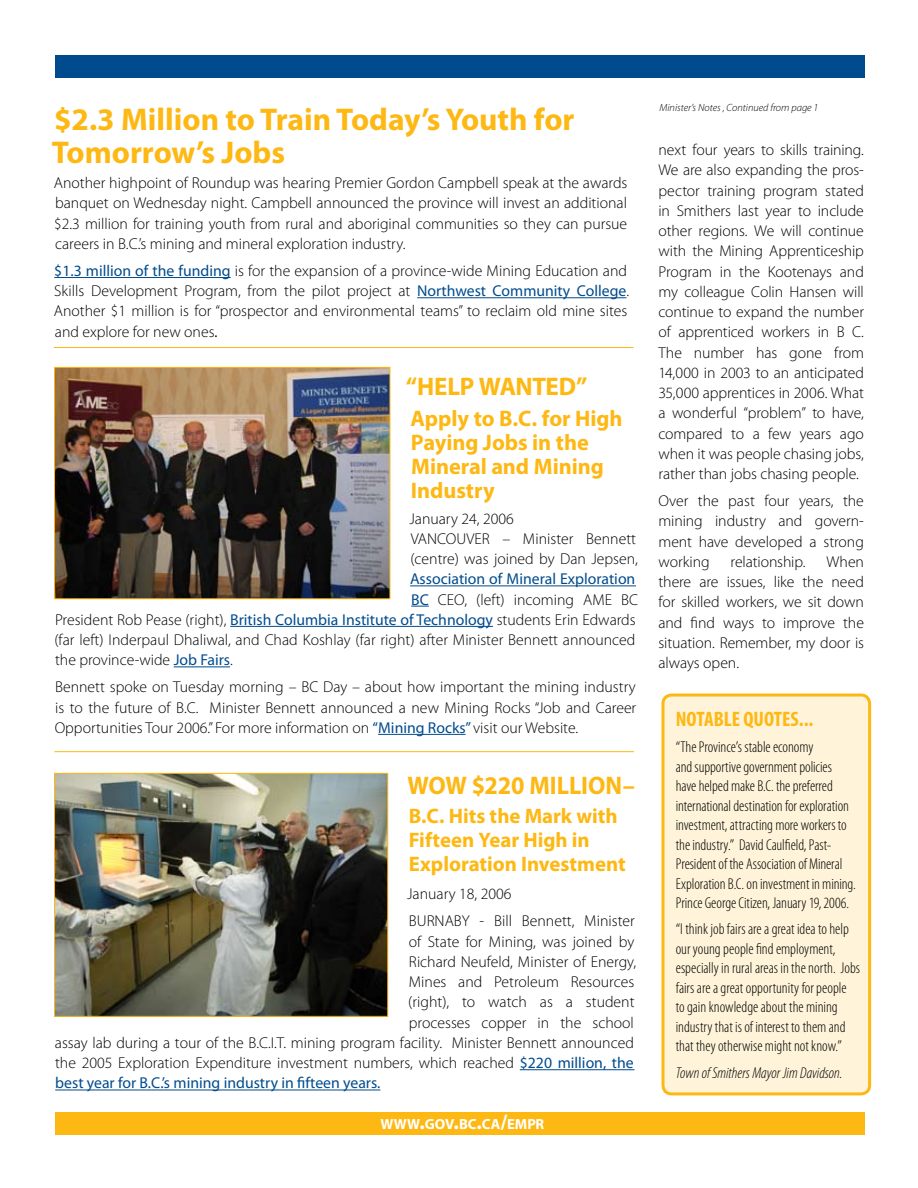
<style>
.page{position:relative;width:918px;height:1188px;background:#fff}
.page>*{position:absolute;margin:0;border:0;box-sizing:border-box;transform-origin:0 0}
.t1{font:700 31.5px/33px "Myriad Pro";color:#fdb813}
.t2{font:700 25.5px "Myriad Pro";letter-spacing:-.01em;color:#fdb813;scale:.95 1}
.t3{font:700 25.5px "Myriad Pro";letter-spacing:-.01em;color:#fdb813}
.t4{font:700 22.5px/24px "Myriad Pro";color:#fdb813}
.t5{font:700 21px/24px "Myriad Pro";color:#fdb813}
.t6{font:700 condensed 21px "Myriad Pro";color:#fdb813}
.t7{font:300 15.75px/20.2px "Myriad Pro";color:#000;text-align:justify}
.t8{font:300 condensed 15.75px/19.5px "Myriad Pro";letter-spacing:-.005em;color:#000}
.t9{font:15.75px "Myriad Pro";color:#004b8d}
.t10{font:italic 300 condensed 15.75px "Myriad Pro";letter-spacing:-.005em;color:#000}
.t11{font:700 14.7px "Myriad Pro";color:#fff}
.t12{font:italic 300 10.5px "Myriad Pro";color:#000}
.s1{font-weight:400;color:#004b8d}
.s2{font-weight:400;font-stretch:condensed}
.s3{font-size:21px}
</style>
<div class="page">
<div style="left:55px;top:55px;width:810px;height:23px;background:#004b8d"></div>
<div style="left:55px;top:1112px;width:810px;height:23px;background:#fdb813"></div>
<div style="left:663px;top:695px;width:207px;height:399px;background:#fff4d9;border-radius:9px"></div>
<div style="left:662px;top:694px;width:209px;height:401px;border:3px solid #fdb813;border-radius:9px"></div>
<hr style="left:410px;top:585px;width:226px;height:1px;background:#004b8d">
<svg style="left:411px;top:606px;width:18px;height:1px"></svg>
<hr style="left:230px;top:626px;width:263px;height:1px;background:#004b8d">
<hr style="left:174px;top:666px;width:56px;height:1px;background:#004b8d">
<hr style="left:378px;top:734px;width:88px;height:1px;background:#004b8d">
<hr style="left:54px;top:277px;width:177px;height:1px;background:#004b8d">
<hr style="left:417px;top:297px;width:210px;height:1px;background:#004b8d">
<hr style="left:54px;top:347px;width:579px;height:1px;background:#fdb813">
<img style="left:56px;top:369px;width:332px;height:228px">
<div style="left:54px;top:367px;width:336px;height:232px;border:1px solid #fdb813"></div>
<hr style="left:55px;top:751px;width:579px;height:1px;background:#fdb813">
<img style="left:56px;top:775px;width:330px;height:240px">
<div style="left:54px;top:773px;width:334px;height:244px;border:1px solid #fdb813"></div>
<hr style="left:520px;top:1069px;width:114px;height:1px;background:#004b8d">
<hr style="left:55px;top:1090px;width:325px;height:1px;background:#004b8d">
<h1 class="t1" style="left:52px;top:102px;width:524px">$2.3 Million to Train Today’s Youth for<br>Tomorrow’s Jobs</h1>
<p class="t7" style="left:54px;top:173px;width:575px">Another highpoint of Roundup was hearing Premier Gordon Campbell speak at the awards banquet on Wednesday night. Campbell announced the province will invest an additional $2.3 million for training youth from rural and aboriginal communities so they can pursue careers in B.C.’s mining and mineral exploration industry.</p>
<p class="t7" style="left:54px;top:260px;width:577px;text-align:left"><span class="s1">$1.3 million of the funding</span> is for the expansion of a province-wide Mining Education and Skills Development Program, from the pilot project at <span class="s1">Northwest Community College</span>.<br>Another $1 million is for “prospector and environmental teams” to reclaim old mine sites and explore for new ones<span class="s2">.</span></p>
<h2 class="t3" style="left:406px;top:369px;width:183px">“HELP WANTED”</h2>
<h3 class="t4" style="left:410px;top:406px;width:214px">Apply to B.C. for High<br>Paying Jobs in the<br>Mineral and Mining<br>Industry</h3>
<p class="t7" style="left:409px;top:508px;width:230px;text-align:left">January 24, 2006<br>VANCOUVER – Minister Bennett (centre) was joined by Dan Jepsen,</p>
<p class="t9" style="left:410px;top:569px;width:227px">Association of Mineral Exploration</p>
<p class="t7" style="left:411px;top:589px;width:228px"><span class="s1">BC</span> CEO, (left) incoming AME BC</p>
<p class="t7" style="left:55px;top:609px;width:582px">President Rob Pease (right), <span class="s1">British Columbia Institute of Technology</span> students Erin Edwards</p>
<p class="t7" style="left:54px;top:630px;width:582px">(far left) Inderpaul Dhaliwal, and Chad Koshlay (far right) after Minister Bennett announced</p>
<p class="t7" style="left:55px;top:650px;width:179px">the province-wide <span class="s1">Job Fairs</span>.</p>
<p class="t7" style="left:55px;top:677px;width:583px">Bennett spoke on Tuesday morning – BC Day – about how important the mining industry is to the future of B.C. Minister Bennett announced a new Mining Rocks “Job and Career Opportunities Tour 2006.” For more information on <span class="s1">“Mining Rocks”</span> visit our Website.</p>
<h2 class="t2" style="left:407px;top:769px;width:241px">WOW $220 MILLION–</h2>
<h3 class="t5" style="left:409px;top:803px;width:218px">B.C. Hits the Mark with<br>Fifteen Year High in<br>Exploration Investment</h3>
<p class="t7" style="left:407px;top:881px;width:229px;line-height:27px">January 18, 2006<br>BURNABY - Bill Bennett, Minister</p>
<p class="t7" style="left:409px;top:931px;width:227px">of State for Mining, was joined by</p>
<p class="t7" style="left:409px;top:951px;width:229px">Richard Neufeld, Minister of Energy,</p>
<p class="t7" style="left:409px;top:972px;width:227px">Mines and Petroleum Resources</p>
<p class="t7" style="left:408px;top:992px;width:228px">(right), to watch as a student</p>
<p class="t7" style="left:409px;top:1012px;width:226px">processes copper in the school</p>
<p class="t7" style="left:55px;top:1032px;width:581px">assay lab during a tour of the B.C.I.T. mining program facility. Minister Bennett announced</p>
<p class="t7" style="left:55px;top:1053px;width:580px">the 2005 Exploration Expenditure investment numbers, which reached <span class="s1">$220 million, the</span></p>
<p class="t9" style="left:55px;top:1073px;width:327px">best year for B.C.’s mining industry in fifteen years.</p>
<p class="t11" style="left:380px;top:1115px;width:165px">www<span class="s3">.</span>gov<span class="s3">.</span>bc<span class="s3">.</span>ca<span class="s3">/</span>empr</p>
<p class="t12" style="left:659px;top:102px;width:161px">Minister’s Notes , Continued from page 1</p>
<p class="t7" style="left:658px;top:140px;width:207px">next four years to skills training.<br>We are also expanding the pros&shy;pector training program stated in Smithers last year to include other regions. We will continue with the Mining Apprenticeship Program in the Kootenays and my colleague Colin Hansen will continue to expand the number of apprenticed workers in B C.<br>The number has gone from 14,000 in 2003 to an anticipated 35,000 apprentices in 2006. What a wonderful “problem” to have, compared to a few years ago when it was people chasing jobs, rather than jobs chasing people.</p>
<p class="t7" style="left:658px;top:491px;width:207px">Over the past four years, the mining industry and govern&shy;ment have developed a strong working</p>
<p class="t7" style="left:658px;top:551px;width:207px;text-indent:168px">When there are issues, like the need for skilled workers, we sit down and find ways to improve the situation. Remember, my door is always open.</p>
<p class="t7" style="left:731px;top:551px;width:77px">relationship.</p>
<h3 class="t6" style="left:676px;top:706px;width:139px">NOTABLE QUOTES...</h3>
<p class="t8" style="left:676px;top:737px;width:182px">“The Province’s stable economy<br>and supportive government policies have helped make B.C. the preferred international destination for exploration investment, attracting more workers to the industry.” David Caulfield, Past-President of the Association of Mineral Exploration B.C. on investment in mining.<br>Prince George Citizen, January 19, 2006.</p>
<p class="t8" style="left:676px;top:919px;width:186px">“I think job fairs are a great idea to help our young people find employment, especially in rural areas in the north. Jobs fairs are a great opportunity for people<br>to gain knowledge about the mining industry that is of interest to them and that they otherwise might not know.”</p>
<p class="t10" style="left:676px;top:1064px;width:168px">Town of Smithers Mayor Jim Davidson.</p>
</div>
